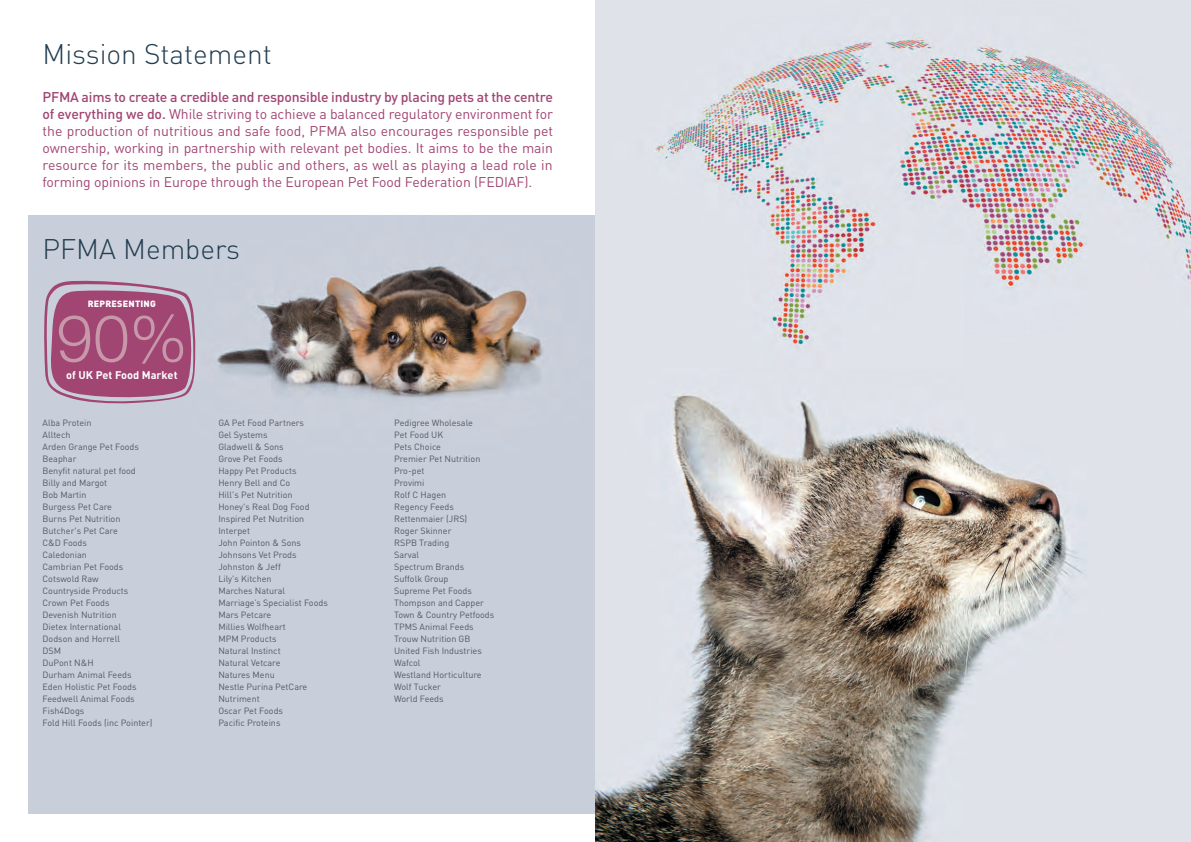
<style>
.page{position:relative;width:1191px;height:842px;background:#fff}
.page>*{position:absolute;margin:0;border:0;box-sizing:border-box;transform-origin:0 0}
.t1{font:300 65px "Helvetica Neue";color:#c797aa}
.t2{font:300 28px "DIN";color:#223d50}
.t3{font:14px/17px "DIN";letter-spacing:-.005em;color:#a14573;text-align:justify}
.t4{font:700 11px "DIN";color:#fff}
.t5{font:9px/12px "DIN";color:#535860}
.t6{font:900 9px "DIN";letter-spacing:.025em;color:#fff}
.s1{font-weight:500}
</style>
<div class="page">
<img style="left:28px;top:215px;width:567px;height:599px">
<img style="left:595px;top:0;width:596px;height:842px">
<svg style="left:44px;top:280px;width:152px;height:124px;background:#a96288"></svg>
<h2 class="t2" style="left:43px;top:44px;width:231px">Mission Statement</h2>
<p class="t3" style="left:43px;top:90px;width:512px"><span class="s1">PFMA aims to create a credible and responsible industry by placing pets at the centre of everything we do.</span> While striving to achieve a balanced regulatory environment for the production of nutritious and safe food, PFMA also encourages responsible pet ownership, working in partnership with relevant pet bodies. It aims to be the main resource for its members, the public and others, as well as playing a lead role in forming opinions in Europe through the European Pet Food Federation (FEDIAF).</p>
<h2 class="t2" style="left:43px;top:239px;width:199px">PFMA Members</h2>
<p class="t6" style="left:88px;top:300px;width:70px">REPRESENTING</p>
<h1 class="t1" style="left:57px;top:315px;width:132px">90%</h1>
<p class="t4" style="left:66px;top:371px;width:113px">of UK Pet Food Market</p>
<p class="t5" style="left:43px;top:418px;width:111px">Alba Protein<br>Alltech<br>Arden Grange Pet Foods<br>Beaphar<br>Benyfit natural pet food<br>Billy and Margot<br>Bob Martin<br>Burgess Pet Care<br>Burns Pet Nutrition<br>Butcher's Pet Care<br>C&amp;D Foods<br>Caledonian<br>Cambrian Pet Foods<br>Cotswold Raw<br>Countryside Products<br>Crown Pet Foods<br>Devenish Nutrition<br>Dietex International<br>Dodson and Horrell<br>DSM<br>DuPont N&amp;H<br>Durham Animal Feeds<br>Eden Holistic Pet Foods<br>Feedwell Animal Foods<br>Fish4Dogs<br>Fold Hill Foods (inc Pointer)</p>
<p class="t5" style="left:218px;top:418px;width:111px">GA Pet Food Partners<br>Gel Systems<br>Gladwell &amp; Sons<br>Grove Pet Foods<br>Happy Pet Products<br>Henry Bell and Co<br>Hill's Pet Nutrition<br>Honey's Real Dog Food<br>Inspired Pet Nutrition<br>Interpet<br>John Pointon &amp; Sons<br>Johnsons Vet Prods<br>Johnston &amp; Jeff<br>Lily's Kitchen<br>Marches Natural<br>Marriage’s Specialist Foods<br>Mars Petcare<br>Millies Wolfheart<br>MPM Products<br>Natural Instinct<br>Natural Vetcare<br>Natures Menu<br>Nestle Purina PetCare<br>Nutriment<br>Oscar Pet Foods<br>Pacific Proteins</p>
<p class="t5" style="left:394px;top:418px;width:102px">Pedigree Wholesale<br>Pet Food UK<br>Pets Choice<br>Premier Pet Nutrition<br>Pro-pet<br>Provimi<br>Rolf C Hagen<br>Regency Feeds<br>Rettenmaier (JRS)<br>Roger Skinner<br>RSPB Trading<br>Sarval<br>Spectrum Brands<br>Suffolk Group<br>Supreme Pet Foods<br>Thompson and Capper<br>Town &amp; Country Petfoods<br>TPMS Animal Feeds<br>Trouw Nutrition GB<br>United Fish Industries<br>Wafcol<br>Westland Horticulture<br>Wolf Tucker<br>World Feeds</p>
</div>
